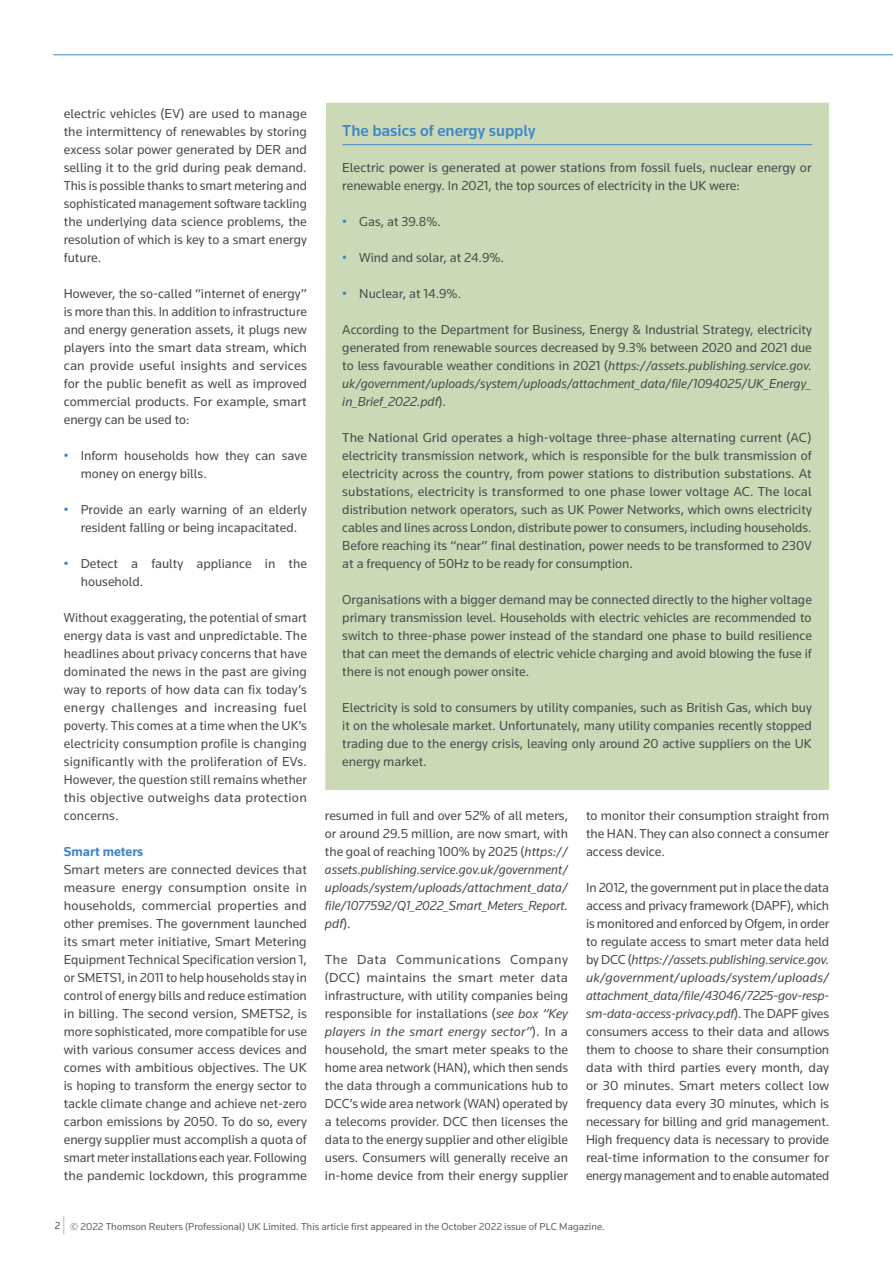
<style>
.page{position:relative;width:893px;height:1263px;background:#fff}
.page>*{position:absolute;margin:0;border:0;box-sizing:border-box;transform-origin:0 0}
.Feature_Box__Heading{font:500 16.5px "Knowledge";color:#4288c7}
.Feature__Body{font:13.5px/18px "Knowledge";color:#4b4c4d;text-align:justify}
.Feature__Body-2{font:italic 13.5px/18px "Knowledge";letter-spacing:-.005em;color:#4b4c4d;text-align:justify}
.Feature__H2{font:700 13.5px "Knowledge";color:#4288c7}
.t1{font:10.5px "Knowledge";color:#636366}
.s1{color:#4288c7}
.s2{font-style:italic}
.s3{font-style:normal}
.s4{color:#4b4c4d}
</style>
<div class="page">
<svg style="left:64px;top:1216px;width:1px;height:18px"></svg>
<hr style="left:53px;top:55px;width:840px;height:1px;background:#4288c7">
<div style="left:325px;top:103px;width:504px;height:687px;background:#cbd9b6"></div>
<hr style="left:342px;top:144px;width:470px;height:1px;background:#4288c7">
<p class="Feature__Body" style="left:64px;top:104px;width:245px">electric vehicles (EV) are used to manage the intermittency of renewables by storing excess solar power generated by DER and selling it to the grid during peak demand.<br>This is possible thanks to smart metering and sophisticated management software tackling the underlying data science problems, the resolution of which is key to a smart energy future.</p>
<p class="Feature__Body" style="left:64px;top:284px;width:245px">However, the so-called “internet of energy” is more than this. In addition to infrastructure and energy generation assets, it plugs new players into the smart data stream, which can provide useful insights and services for the public benefit as well as improved commercial products. For example, smart energy can be used to:</p>
<p class="Feature__Body" style="left:81px;top:446px;width:228px;text-indent:-17px"><span class="s1">•</span> Inform households how they can save money on energy bills.</p>
<p class="Feature__Body" style="left:64px;top:500px;width:245px;text-align:center"><span class="s1">•</span> Provide an early warning of an elderly resident falling or being incapacitated.</p>
<p class="Feature__Body" style="left:81px;top:554px;width:228px;text-indent:-17px"><span class="s1">•</span> Detect a faulty appliance in the household.</p>
<p class="Feature__Body" style="left:64px;top:608px;width:245px">Without exaggerating, the potential of smart energy data is vast and unpredictable. The headlines about privacy concerns that have dominated the news in the past are giving way to reports of how data can fix today’s energy challenges and increasing fuel poverty. This comes at a time when the UK’s electricity consumption profile is changing significantly with the proliferation of EVs.<br>However, the question still remains whether this objective outweighs data protection concerns.</p>
<p class="Feature__H2" style="left:64px;top:843px;width:81px">Smart meters</p>
<p class="Feature__Body" style="left:64px;top:860px;width:245px">Smart meters are connected devices that measure energy consumption onsite in households, commercial properties and other premises. The government launched its smart meter initiative, Smart Metering Equipment Technical Specification version 1, or SMETS1, in 2011 to help households stay in control of energy bills and reduce estimation in billing. The second version, SMETS2, is more sophisticated, more compatible for use with various consumer access devices and comes with ambitious objectives. The UK is hoping to transform the energy sector to tackle climate change and achieve net-zero carbon emissions by 2050. To do so, every energy supplier must accomplish a quota of smart meter installations each year. Following the pandemic lockdown, this programme</p>
<p class="Feature_Box__Heading" style="left:342px;top:120px;width:195px">The basics of energy supply</p>
<p class="Feature__Body" style="left:342px;top:158px;width:471px">Electric power is generated at power stations from fossil fuels, nuclear energy or renewable energy. In 2021, the top sources of electricity in the UK were:</p>
<p class="Feature__Body" style="left:342px;top:212px;width:100px"><span class="s1">•</span> Gas, at 39.8%.</p>
<p class="Feature__Body" style="left:342px;top:248px;width:163px"><span class="s1">•</span> Wind and solar, at 24.9%.</p>
<p class="Feature__Body" style="left:342px;top:284px;width:120px"><span class="s1">•</span> Nuclear, at 14.9%.</p>
<p class="Feature__Body" style="left:342px;top:320px;width:471px">According to the Department for Business, Energy &amp; Industrial Strategy, electricity generated from renewable sources decreased by 9.3% between 2020 and 2021 due to less favourable weather conditions in 2021 (<span class="s2">https://assets.publishing.service.gov. uk/government/uploads/system/uploads/attachment_data/file/1094025/UK_Energy_ in_Brief_2022.pdf</span>).</p>
<p class="Feature__Body" style="left:342px;top:428px;width:471px">The National Grid operates a high-voltage three-phase alternating current (AC) electricity transmission network, which is responsible for the bulk transmission of electricity across the country, from power stations to distribution substations. At substations, electricity is transformed to one phase lower voltage AC. The local distribution network operators, such as UK Power Networks, which owns electricity cables and lines across London, distribute power to consumers, including households.<br>Before reaching its “near” final destination, power needs to be transformed to 230V at a frequency of 50Hz to be ready for consumption.</p>
<p class="Feature__Body" style="left:342px;top:590px;width:471px">Organisations with a bigger demand may be connected directly to the higher voltage primary transmission level. Households with electric vehicles are recommended to switch to three-phase power instead of the standard one phase to build resilience that can meet the demands of electric vehicle charging and avoid blowing the fuse if there is not enough power onsite.</p>
<p class="Feature__Body" style="left:342px;top:698px;width:471px">Electricity is sold to consumers by utility companies, such as British Gas, which buy it on the wholesale market. Unfortunately, many utility companies recently stopped trading due to the energy crisis, leaving only around 20 active suppliers on the UK energy market.</p>
<p class="Feature__Body-2" style="left:325px;top:806px;width:245px"><span class="s3">resumed in full and over 52% of all meters, or around 29.5 million, are now smart, with the goal of reaching 100% by 2025 (</span>https:// assets.publishing.service.gov.uk/government/ uploads/system/uploads/attachment_data/ file/1077592/Q1_2022_Smart_Meters_Report. pdf<span class="s3">).</span></p>
<p class="Feature__Body" style="left:325px;top:950px;width:245px">The Data Communications Company (DCC) maintains the smart meter data infrastructure, with utility companies being responsible for installations (<span class="s2">see box “Key players in the smart energy sector”</span>). In a household, the smart meter speaks to the home area network (HAN), which then sends the data through a communications hub to DCC’s wide area network (WAN) operated by a telecoms provider. DCC then licenses the data to the energy supplier and other eligible users. Consumers will generally receive an in-home device from their energy supplier</p>
<p class="Feature__Body" style="left:586px;top:806px;width:245px">to monitor their consumption straight from the HAN. They can also connect a consumer access device.</p>
<p class="Feature__Body" style="left:586px;top:878px;width:245px">In 2012, the government put in place the data access and privacy framework (DAPF), which is monitored and enforced by Ofgem, in order to regulate access to smart meter data held by DCC (<span class="s2">https://assets.publishing.service.gov. uk/government/uploads/system/uploads/ attachment_data/file/43046/7225-gov-resp&shy;sm-data-access-privacy.pdf</span>). The DAPF gives consumers access to their data and allows them to choose to share their consumption data with third parties every month, day or 30 minutes. Smart meters collect low frequency data every 30 minutes, which is necessary for billing and grid management.<br>High frequency data is necessary to provide real-time information to the consumer for energy management and to enable automated</p>
<p class="t1" style="left:55px;top:1220px;width:552px"><span class="s4">2</span> © 2022 Thomson Reuters (Professional) UK Limited. This article first appeared in the October 2022 issue of PLC Magazine.</p>
</div>
